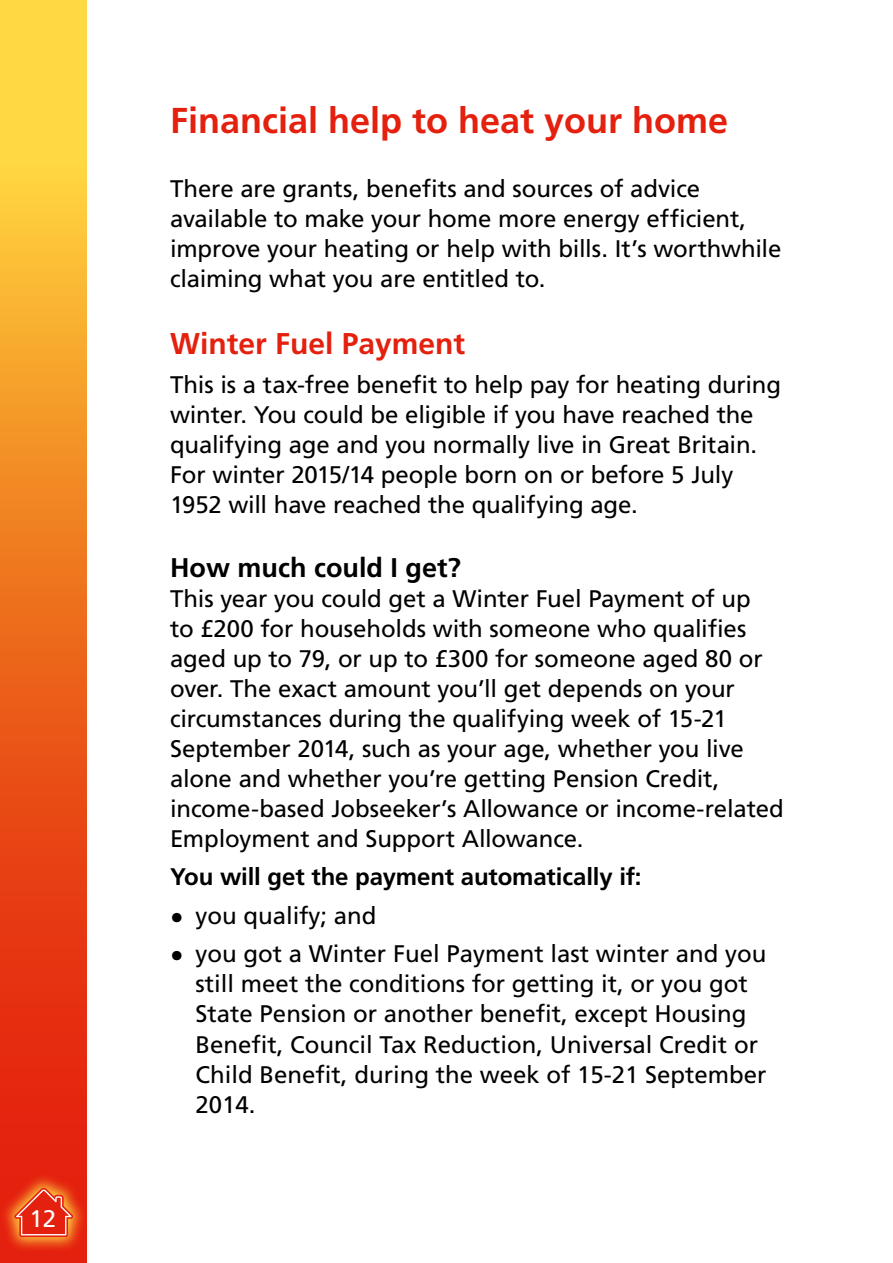
<style>
.page{position:relative;width:893px;height:1263px;background:#fff}
.page>*{position:absolute;margin:0;border:0;box-sizing:border-box;transform-origin:0 0}
.Heading_2_Black__C{font:700 36px "Frutiger LT Pro";color:#e4200e}
.Heading_4__6mm_befor{font:700 30px "Frutiger LT Pro";color:#e4200e}
.Heading_3{font:700 27px "Frutiger LT Pro";color:#000}
.Main{font:24px/30px "Frutiger LT Pro";letter-spacing:-.005em;color:#000}
.Main-2{font:700 24px "Frutiger LT Pro";letter-spacing:-.005em;color:#000}
.t1{font:24px "Frutiger LT Pro";color:#fff}
.s1{font-size:27px}
</style>
<div class="page">
<svg style="left:0;top:0;width:86px;height:1263px;background:#f07a23"></svg>
<svg style="left:0;top:1173px;width:87px;height:80px;background:#e63313"></svg>
<svg style="left:14px;top:1188px;width:59px;height:49px;background:#e94a28"></svg>
<p class="t1" style="left:30px;top:1205px;width:28px">12</p>
<p class="Heading_2_Black__C" style="left:170px;top:100px;width:560px">Financial help to heat your home</p>
<p class="Main" style="left:170px;top:174px;width:613px">There are grants, benefits and sources of advice available to make your home more energy efficient, improve your heating or help with bills. It’s worthwhile claiming what you are entitled to.</p>
<p class="Heading_4__6mm_befor" style="left:170px;top:326px;width:297px">Winter Fuel Payment</p>
<p class="Main" style="left:170px;top:370px;width:613px">This is a tax-free benefit to help pay for heating during winter. You could be eligible if you have reached the qualifying age and you normally live in Great Britain.<br>For winter 2015/14 people born on or before 5 July 1952 will have reached the qualifying age.</p>
<p class="Heading_3" style="left:170px;top:552px;width:293px">How much could I get?</p>
<p class="Main" style="left:170px;top:584px;width:615px">This year you could get a Winter Fuel Payment of up<br>to £200 for households with someone who qualifies aged up to 79, or up to £300 for someone aged 80 or over. The exact amount you’ll get depends on your circumstances during the qualifying week of 15-21<br>September 2014, such as your age, whether you live alone and whether you’re getting Pension Credit, income-based Jobseeker’s Allowance or income-related Employment and Support Allowance.</p>
<p class="Main-2" style="left:170px;top:863px;width:473px">You will get the payment automatically if:</p>
<p class="Main" style="left:170px;top:901px;width:208px"><span class="s1">•</span> you qualify; and</p>
<p class="Main" style="left:196px;top:939px;width:572px;text-indent:-26px"><span class="s1">•</span> you got a Winter Fuel Payment last winter and you still meet the conditions for getting it, or you got State Pension or another benefit, except Housing Benefit, Council Tax Reduction, Universal Credit or Child Benefit, during the week of 15-21 September 2014.</p>
</div>
